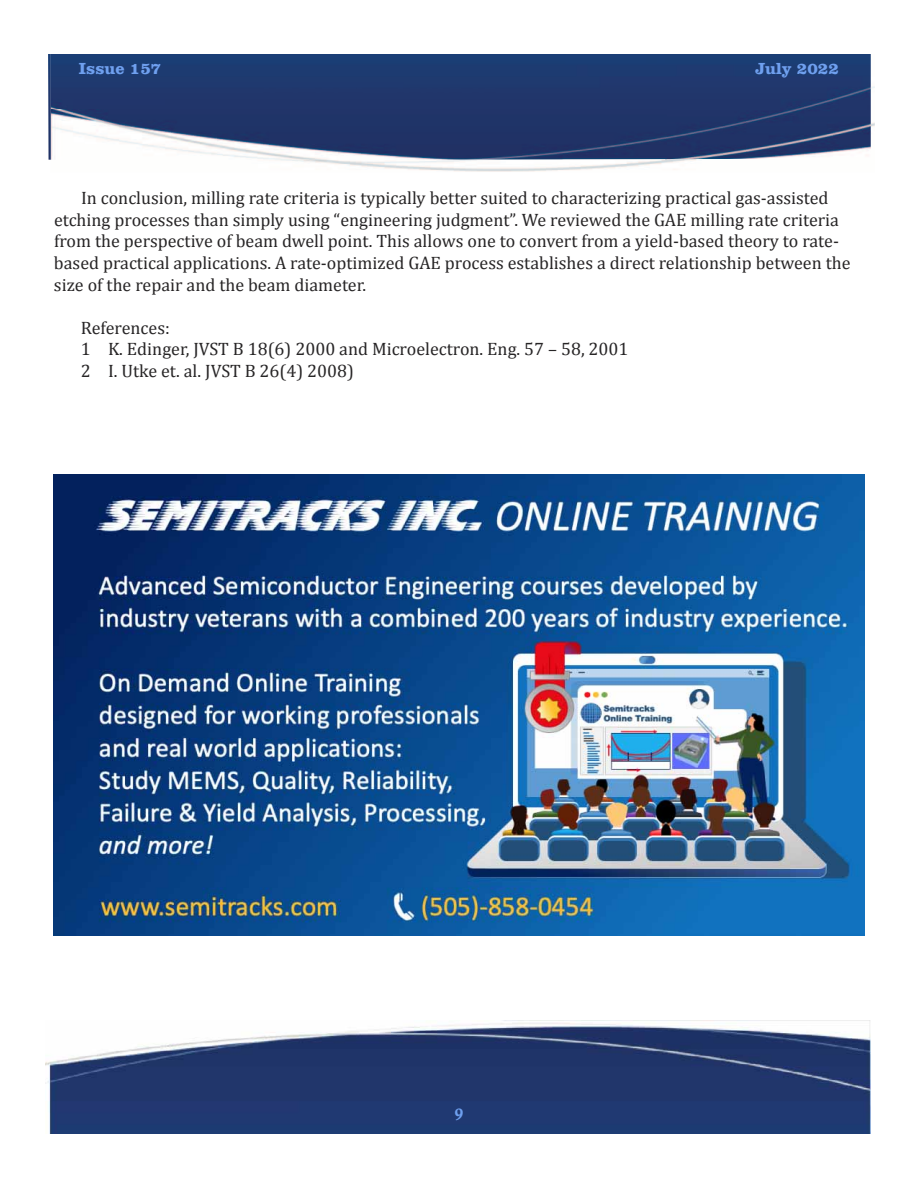
<style>
.page{position:relative;width:918px;height:1188px;background:#fff}
.page>*{position:absolute;margin:0;border:0;box-sizing:border-box;transform-origin:0 0}
.t1{font:18px/21.6px "Cambria";color:#272526}
.t2{font:700 16.5px "Clarendon BT";color:#6fa0ef}
.t3{font:700 16.5px "Calisto";color:#6fa0ef}
</style>
<div class="page">
<img style="left:48px;top:54px;width:775px;height:106px">
<img style="left:823px;top:54px;width:52px;height:100px">
<img style="left:51px;top:158px;width:772px;height:14px">
<img style="left:45px;top:1020px;width:825px;height:114px">
<img style="left:54px;top:474px;width:810px;height:462px">
<p class="t2" style="left:79px;top:63px;width:84px">Issue 157</p>
<p class="t2" style="left:755px;top:63px;width:85px">July 2022</p>
<p class="t1" style="left:54px;top:187px;width:798px;text-indent:27px">In conclusion, milling rate criteria is typically better suited to characterizing practical gas-assisted etching processes than simply using “engineering judgment”. We reviewed the GAE milling rate criteria from the perspective of beam dwell point. This allows one to convert from a yield-based theory to rate&shy;based practical applications. A rate-optimized GAE process establishes a direct relationship between the size of the repair and the beam diameter.</p>
<p class="t1" style="left:81px;top:316px;width:549px">References:<br>1 K. Edinger, JVST B 18(6) 2000 and Microelectron. Eng. 57 – 58, 2001<br>2 I. Utke et. al. JVST B 26(4) 2008)</p>
<p class="t3" style="left:455px;top:1108px;width:10px">9</p>
</div>
